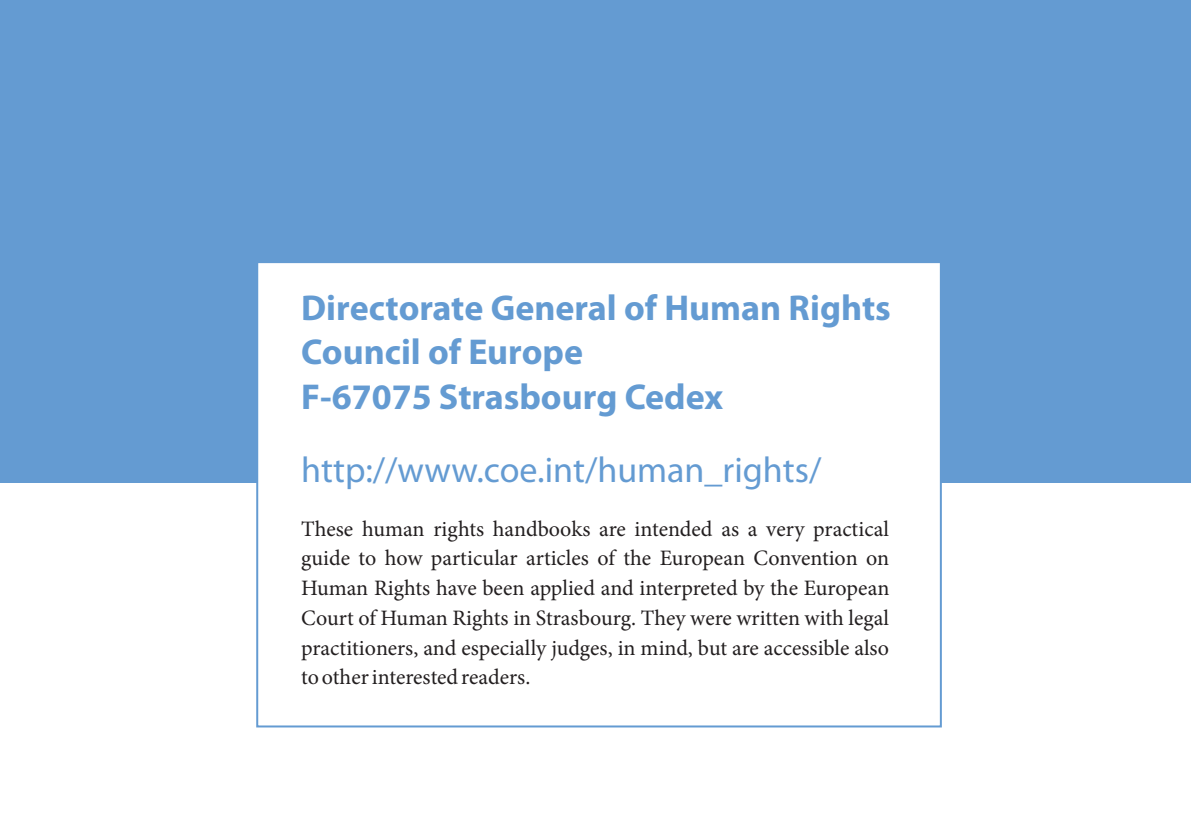
<style>
.page{position:relative;width:1191px;height:840px;background:#fff}
.page>*{position:absolute;margin:0;border:0;box-sizing:border-box;transform-origin:0 0}
.t1{font:700 36px/44.6px "Myriad Pro";color:#649bd2}
.t2{font:36px "Myriad Pro";color:#649bd2}
.t3{font:22px/29.6px "Minion Pro";color:#231f20;text-align:justify}
</style>
<div class="page">
<div style="left:0;top:0;width:1191px;height:482px;background:#649bd2"></div>
<svg style="left:255px;top:263px;width:688px;height:465px"></svg>
<h1 class="t1" style="left:301px;top:288px;width:591px">Directorate General of Human Rights<br>Council of Europe<br>F-67075 Strasbourg Cedex</h1>
<h1 class="t2" style="left:301px;top:455px;width:522px">http://www.coe.int/human_rights/</h1>
<p class="t3" style="left:301px;top:515px;width:590px">These human rights handbooks are intended as a very practical guide to how particular articles of the European Convention on Human Rights have been applied and interpreted by the European Court of Human Rights in Strasbourg. They were written with legal practitioners, and especially judges, in mind, but are accessible also to other interested readers.</p>
</div>
